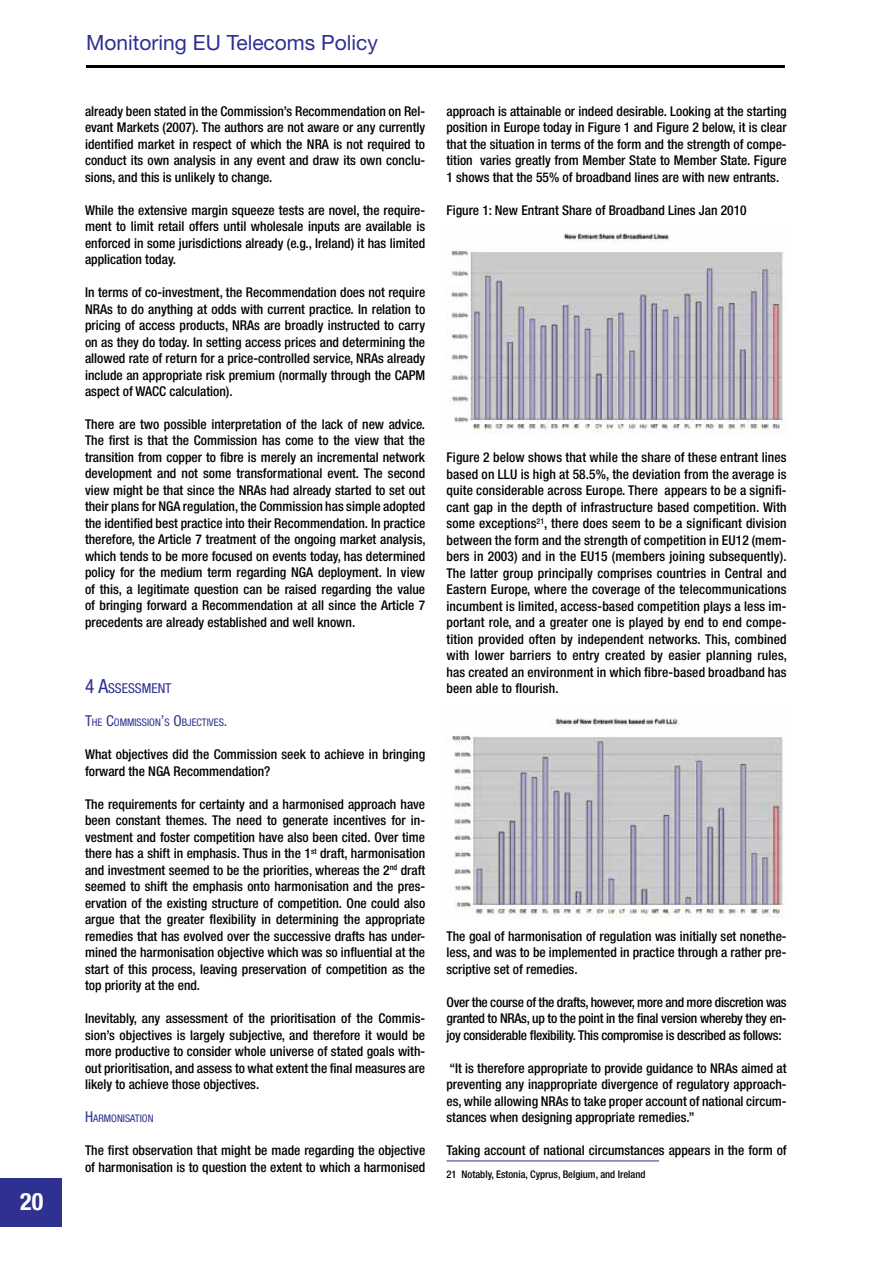
<style>
.page{position:relative;width:893px;height:1263px;background:#fff}
.page>*{position:absolute;margin:0;border:0;box-sizing:border-box;transform-origin:0 0}
.t1{font:700 condensed 24px "Helvetica Neue LT";color:#fff}
.t2{font:21px "Helvetica Neue LT";color:#2e3092}
.t3{font:condensed 13.65px "Helvetica Neue LT";color:#2e3092}
.t4{font:500 condensed 13.5px/16.5px "Helvetica Neue LT";color:#000;text-align:justify}
.t5{font:500 condensed 10.5px "Helvetica Neue LT";color:#000}
.t6{font:condensed 10.5px "Helvetica Neue LT";color:#2e3092}
.s1{font-size:19.5px}
.s2{font-size:15px}
</style>
<div class="page">
<hr style="left:86px;top:65px;width:699px;height:3px;background:#000">
<div style="left:0;top:1178px;width:61px;height:48px;background:#2e3092"></div>
<img style="left:446px;top:233px;width:338px;height:200px">
<img style="left:452px;top:718px;width:332px;height:200px">
<hr style="left:446px;top:1160px;width:213px;height:1px;background:#2e3092">
<h1 class="t1" style="left:20px;top:1187px;width:25px">20</h1>
<h2 class="t2" style="left:86px;top:30px;width:293px">Monitoring EU Telecoms Policy</h2>
<p class="t4" style="left:85px;top:102px;width:342px">already been stated in the Commission’s Recommendation on Rel&shy;evant Markets (2007). The authors are not aware or any currently identified market in respect of which the NRA is not required to conduct its own analysis in any event and draw its own conclu&shy;sions, and this is unlikely to change.</p>
<p class="t4" style="left:85px;top:201px;width:342px">While the extensive margin squeeze tests are novel, the require&shy;ment to limit retail offers until wholesale inputs are available is enforced in some jurisdictions already (e.g., Ireland) it has limited application today.</p>
<p class="t4" style="left:85px;top:284px;width:342px">In terms of co-investment, the Recommendation does not require NRAs to do anything at odds with current practice. In relation to pricing of access products, NRAs are broadly instructed to carry on as they do today. In setting access prices and determining the allowed rate of return for a price-controlled service, NRAs already include an appropriate risk premium (normally through the CAPM aspect of WACC calculation).</p>
<p class="t4" style="left:85px;top:416px;width:342px">There are two possible interpretation of the lack of new advice.<br>The first is that the Commission has come to the view that the transition from copper to fibre is merely an incremental network development and not some transformational event. The second view might be that since the NRAs had already started to set out their plans for NGA regulation, the Commission has simple adopted the identified best practice into their Recommendation. In practice therefore, the Article 7 treatment of the ongoing market analysis, which tends to be more focused on events today, has determined policy for the medium term regarding NGA deployment. In view of this, a legitimate question can be raised regarding the value of bringing forward a Recommendation at all since the Article 7 precedents are already established and well known.</p>
<p class="t3" style="left:85px;top:680px;width:88px"><span class="s1">4 A</span>SSESSMENT</p>
<p class="t6" style="left:85px;top:716px;width:144px"><span class="s2">T</span>HE <span class="s2">C</span>OMMISSION<span class="s2">’</span>S <span class="s2">O</span>BJECTIVES<span class="s2">.</span></p>
<p class="t4" style="left:85px;top:746px;width:342px">What objectives did the Commission seek to achieve in bringing forward the NGA Recommendation?</p>
<p class="t4" style="left:85px;top:795px;width:342px">The requirements for certainty and a harmonised approach have been constant themes. The need to generate incentives for in&shy;vestment and foster competition have also been cited. Over time there has a shift in emphasis. Thus in the 1<sup>st</sup> draft, harmonisation and investment seemed to be the priorities, whereas the 2<sup>nd</sup> draft seemed to shift the emphasis onto harmonisation and the pres&shy;ervation of the existing structure of competition. One could also argue that the greater flexibility in determining the appropriate remedies that has evolved over the successive drafts has under&shy;mined the harmonisation objective which was so influential at the start of this process, leaving preservation of competition as the top priority at the end.</p>
<p class="t4" style="left:85px;top:1010px;width:342px">Inevitably, any assessment of the prioritisation of the Commis&shy;sion’s objectives is largely subjective, and therefore it would be more productive to consider whole universe of stated goals with&shy;out prioritisation, and assess to what extent the final measures are likely to achieve those objectives.</p>
<p class="t6" style="left:85px;top:1112px;width:70px"><span class="s2">H</span>ARMONISATION</p>
<p class="t4" style="left:85px;top:1142px;width:342px">The first observation that might be made regarding the objective of harmonisation is to question the extent to which a harmonised</p>
<p class="t4" style="left:446px;top:102px;width:342px">approach is attainable or indeed desirable. Looking at the starting position in Europe today in Figure 1 and Figure 2 below, it is clear that the situation in terms of the form and the strength of compe&shy;tition varies greatly from Member State to Member State. Figure 1 shows that the 55% of broadband lines are with new entrants.</p>
<p class="t4" style="left:446px;top:201px;width:302px">Figure 1: New Entrant Share of Broadband Lines Jan 2010</p>
<p class="t4" style="left:446px;top:449px;width:342px">Figure 2 below shows that while the share of these entrant lines based on LLU is high at 58.5%, the deviation from the average is quite considerable across Europe. There appears to be a signifi&shy;cant gap in the depth of infrastructure based competition. With some exceptions<sup>21</sup>, there does seem to be a significant division between the form and the strength of competition in EU12 (mem&shy;bers in 2003) and in the EU15 (members joining subsequently).<br>The latter group principally comprises countries in Central and Eastern Europe, where the coverage of the telecommunications incumbent is limited, access-based competition plays a less im&shy;portant role, and a greater one is played by end to end compe&shy;tition provided often by independent networks. This, combined with lower barriers to entry created by easier planning rules, has created an environment in which fibre-based broadband has been able to flourish.</p>
<p class="t4" style="left:446px;top:927px;width:342px">The goal of harmonisation of regulation was initially set nonethe&shy;less, and was to be implemented in practice through a rather pre&shy;scriptive set of remedies.</p>
<p class="t4" style="left:446px;top:993px;width:342px">Over the course of the drafts, however, more and more discretion was granted to NRAs, up to the point in the final version whereby they en&shy;joy considerable flexibility. This compromise is described as follows:</p>
<p class="t4" style="left:446px;top:1059px;width:342px">“It is therefore appropriate to provide guidance to NRAs aimed at preventing any inappropriate divergence of regulatory approach&shy;es, while allowing NRAs to take proper account of national circum&shy;stances when designing appropriate remedies.”</p>
<p class="t4" style="left:446px;top:1142px;width:342px">Taking account of national circumstances appears in the form of</p>
<p class="t5" style="left:446px;top:1168px;width:201px">21 Notably, Estonia, Cyprus, Belgium, and Ireland</p>
</div>
